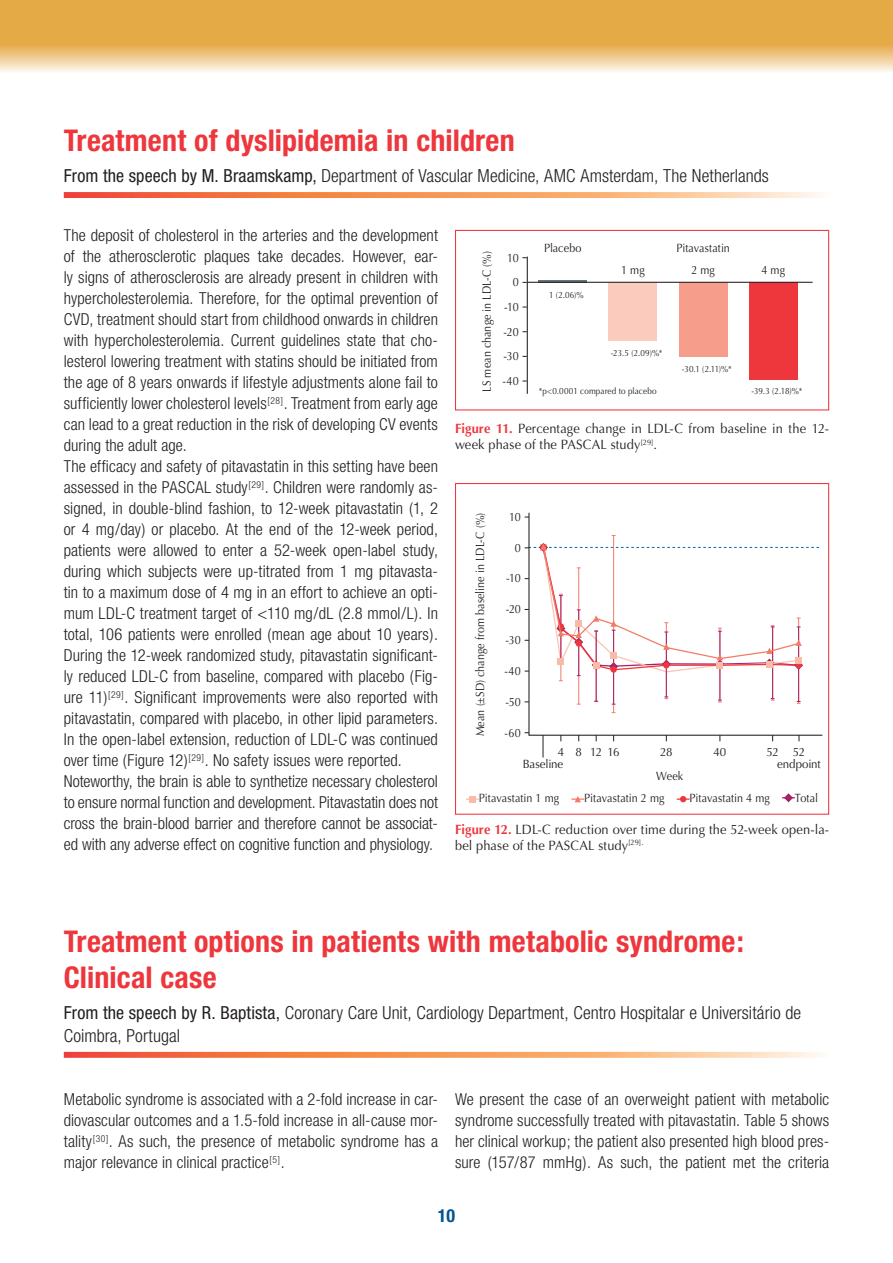
<style>
.page{position:relative;width:893px;height:1263px;background:#fff}
.page>*{position:absolute;margin:0;border:0;box-sizing:border-box;transform-origin:0 0}
.t1{font:700 condensed 30px/36px "Helvetica Neue";letter-spacing:.005em;color:#ee363d}
.t2{font:300 condensed 18px/22.5px "Helvetica Neue";letter-spacing:.005em;color:#231f20}
.t3{font:700 condensed 18px "Helvetica Neue";color:#015493}
.t4{font:300 condensed 16.5px/21px "Helvetica Neue";letter-spacing:.005em;color:#231f20;text-align:justify}
.t5{font:13.5px/16.2px "Optima";letter-spacing:.01em;color:#231f20;scale:.95 1}
.t6{font:12px/24.6px "Optima";letter-spacing:.005em;color:#231f20;text-align:justify;scale:.9 1}
.t7{font:12px/12px "Optima";letter-spacing:.005em;color:#231f20;scale:.96 1}
.t8{font:9px "Optima";letter-spacing:.015em;color:#231f20;scale:.9 1}
.s1{font-weight:400}
.s2{font-weight:700;color:#ee363d}
</style>
<div class="page">
<svg style="left:0;top:0;width:893px;height:72px;background:#e8b866"></svg>
<svg style="left:64px;top:192px;width:757px;height:6px;background:#f79a69"></svg>
<svg style="left:64px;top:1052px;width:757px;height:6px;background:#f79c6c"></svg>
<div style="left:455px;top:483px;width:374px;height:332px;border:1px solid #ee363d"></div>
<hr style="left:538px;top:280px;width:49px;height:2px;background:#64777c">
<div style="left:608px;top:282px;width:49px;height:58px;background:#fbccbe"></div>
<div style="left:679px;top:282px;width:49px;height:74px;background:#f69e8b"></div>
<div style="left:749px;top:282px;width:49px;height:98px;background:#ee363d"></div>
<div style="left:455px;top:230px;width:374px;height:180px;border:1px solid #ee363d"></div>
<hr style="left:527px;top:257px;width:1px;height:137px;background:#231f20">
<hr style="left:527px;top:282px;width:286px;height:1px;background:#231f20">
<svg style="left:543px;top:736px;width:1px;height:21px"></svg>
<svg style="left:528px;top:512px;width:295px;height:224px"></svg>
<div style="left:469px;top:796px;width:7px;height:6px;background:#fabaa8"></div>
<svg style="left:466px;top:798px;width:13px;height:2px"></svg>
<svg style="left:571px;top:796px;width:13px;height:6px"></svg>
<svg style="left:677px;top:796px;width:12px;height:6px"></svg>
<svg style="left:782px;top:793px;width:13px;height:9px"></svg>
<svg style="left:525px;top:543px;width:294px;height:138px"></svg>
<h1 class="t1" style="left:64px;top:122px;width:452px">Treatment of dyslipidemia in children</h1>
<p class="t2" style="left:64px;top:164px;width:707px"><span class="s1">From the speech by M. Braamskamp,</span> Department of Vascular Medicine, AMC Amsterdam, The Netherlands</p>
<p class="t4" style="left:64px;top:225px;width:376px;text-align:left">The deposit of cholesterol in the arteries and the development of the atherosclerotic plaques take decades. However, ear&shy;ly signs of atherosclerosis are already present in children with hypercholesterolemia. Therefore, for the optimal prevention of CVD, treatment should start from childhood onwards in children with hypercholesterolemia. Current guidelines state that cho&shy;lesterol lowering treatment with statins should be initiated from the age of 8 years onwards if lifestyle adjustments alone fail to sufficiently lower cholesterol levels<sup>[28]</sup>. Treatment from early age can lead to a great reduction in the risk of developing CV events during the adult age.<br>The efficacy and safety of pitavastatin in this setting have been assessed in the PASCAL study<sup>[29]</sup>. Children were randomly as&shy;signed, in double-blind fashion, to 12-week pitavastatin (1, 2 or 4 mg/day) or placebo. At the end of the 12-week period, patients were allowed to enter a 52-week open-label study, during which subjects were up-titrated from 1 mg pitavasta&shy;tin to a maximum dose of 4 mg in an effort to achieve an opti&shy;mum LDL-C treatment target of &lt;110 mg/dL (2.8 mmol/L). In total, 106 patients were enrolled (mean age about 10 years).<br>During the 12-week randomized study, pitavastatin significant&shy;ly reduced LDL-C from baseline, compared with placebo (Fig&shy;ure 11)<sup>[29]</sup>. Significant improvements were also reported with pitavastatin, compared with placebo, in other lipid parameters.<br>In the open-label extension, reduction of LDL-C was continued over time (Figure 12)<sup>[29]</sup>. No safety issues were reported.<br>Noteworthy, the brain is able to synthetize necessary cholesterol to ensure normal function and development. Pitavastatin does not cross the brain-blood barrier and therefore cannot be associat&shy;ed with any adverse effect on cognitive function and physiology.</p>
<p class="t6" style="left:474px;top:392px;width:157px;rotate:-90deg">LS mean change in LDL-C (%)</p>
<p class="t6" style="left:507px;top:245px;width:14px">10</p>
<p class="t6" style="left:502px;top:270px;width:20px;text-indent:10px">0 -10 -20 -30 -40</p>
<p class="t6" style="left:544px;top:236px;width:43px">Placebo</p>
<p class="t8" style="left:549px;top:290px;width:40px">1 (2.06)%</p>
<p class="t6" style="left:621px;top:258px;width:28px">1 mg</p>
<p class="t6" style="left:676px;top:237px;width:61px;line-height:22px;text-align:center">Pitavastatin<br>2 mg</p>
<p class="t8" style="left:611px;top:348px;width:59px">-23.5 (2.09)%*</p>
<p class="t8" style="left:539px;top:385px;width:132px">*p&lt;0.0001 compared to placebo</p>
<p class="t8" style="left:682px;top:364px;width:57px">-30.1 (2.11)%*</p>
<p class="t6" style="left:761px;top:258px;width:28px">4 mg</p>
<p class="t8" style="left:752px;top:385px;width:58px">-39.3 (2.18)%*</p>
<p class="t5" style="left:455px;top:420px;width:395px"><span class="s2">Figure 11.</span> Percentage change in LDL-C from baseline in the 12- week phase of the PASCAL study<sup>[29]</sup>.</p>
<p class="t6" style="left:468px;top:736px;width:250px;rotate:-90deg">Mean (±SD) change from baseline in LDL-C (%)</p>
<p class="t6" style="left:509px;top:505px;width:14px">10</p>
<p class="t6" style="left:515px;top:535px;width:8px">0</p>
<p class="t6" style="left:506px;top:566px;width:18px">-10</p>
<p class="t6" style="left:506px;top:597px;width:18px">-20</p>
<p class="t6" style="left:505px;top:628px;width:18px">-30</p>
<p class="t6" style="left:504px;top:659px;width:20px">-40</p>
<p class="t6" style="left:505px;top:689px;width:19px">-50</p>
<p class="t6" style="left:505px;top:720px;width:20px">-60</p>
<p class="t7" style="left:558px;top:746px;width:66px">4 8 1216</p>
<p class="t7" style="left:660px;top:746px;width:14px">28</p>
<p class="t7" style="left:713px;top:746px;width:15px">40</p>
<p class="t7" style="left:777px;top:746px;width:47px;text-indent:-11px">52 52 endpoint</p>
<p class="t6" style="left:656px;top:764px;width:32px">Week</p>
<p class="t6" style="left:479px;top:786px;width:91px">Pitavastatin 1 mg</p>
<p class="t6" style="left:584px;top:786px;width:91px">Pitavastatin 2 mg</p>
<p class="t6" style="left:690px;top:786px;width:91px">Pitavastatin 4 mg</p>
<p class="t6" style="left:795px;top:786px;width:27px">Total</p>
<p class="t7" style="left:523px;top:758px;width:44px">Baseline</p>
<p class="t5" style="left:455px;top:821px;width:395px"><span class="s2">Figure 12.</span> LDL-C reduction over time during the 52-week open-la&shy;bel phase of the PASCAL study<sup>[29].</sup></p>
<h1 class="t1" style="left:64px;top:923px;width:682px">Treatment options in patients with metabolic syndrome:<br>Clinical case</h1>
<p class="t2" style="left:64px;top:1001px;width:739px"><span class="s1">From the speech by R. Baptista,</span> Coronary Care Unit, Cardiology Department, Centro Hospitalar e Universitário de<br>Coimbra, Portugal</p>
<p class="t4" style="left:64px;top:1089px;width:376px">Metabolic syndrome is associated with a 2-fold increase in car&shy;diovascular outcomes and a 1.5-fold increase in all-cause mor&shy;tality<sup>[30]</sup>. As such, the presence of metabolic syndrome has a major relevance in clinical practice<sup>[5]</sup>.</p>
<p class="t4" style="left:455px;top:1089px;width:376px">We present the case of an overweight patient with metabolic syndrome successfully treated with pitavastatin. Table 5 shows her clinical workup; the patient also presented high blood pres&shy;sure (157/87 mmHg). As such, the patient met the criteria</p>
<p class="t3" style="left:438px;top:1204px;width:19px">10</p>
</div>
